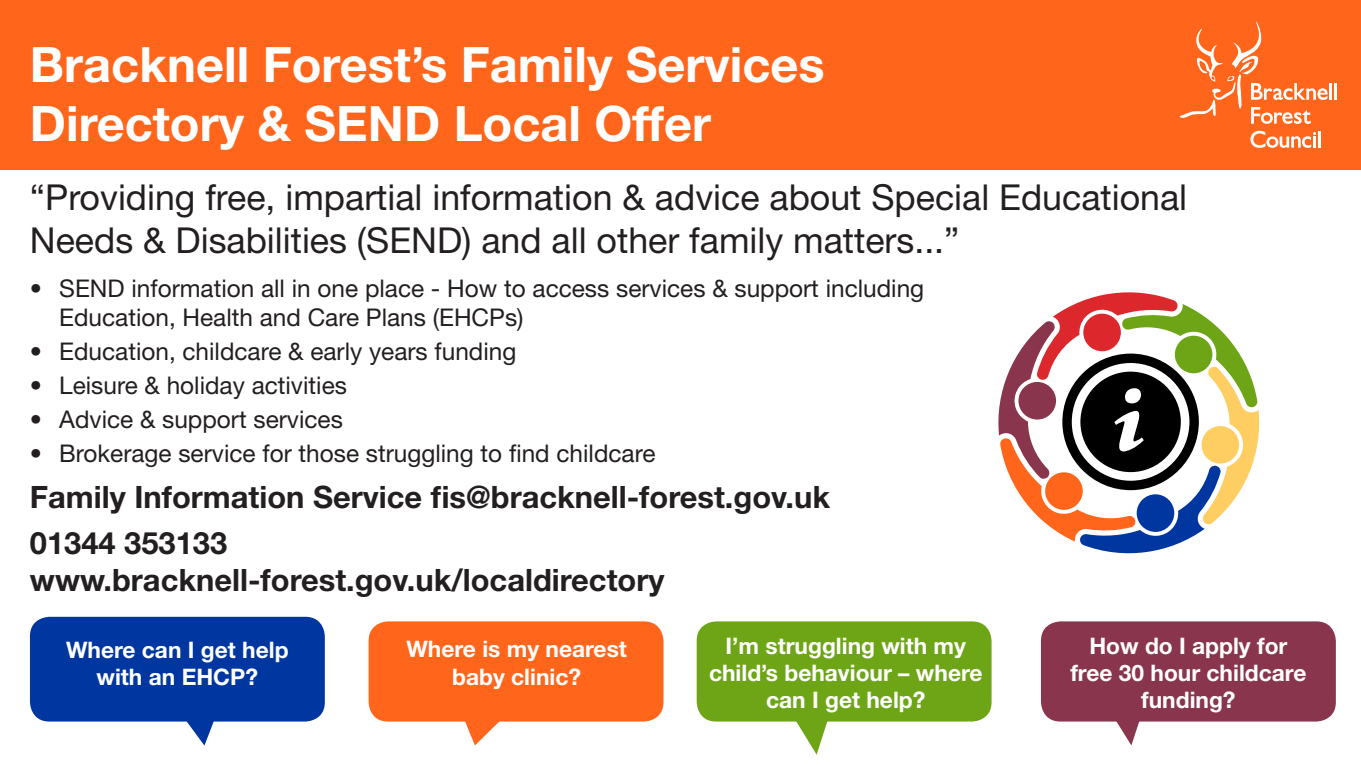
<style>
.page{position:relative;width:1361px;height:766px;background:#fff}
.page>*{position:absolute;margin:0;border:0;box-sizing:border-box;transform-origin:0 0}
.t1{font:700 48.76px/58.5px "Helvetica Neue";color:#fff}
.t2{font:35.72px/42.9px "Helvetica Neue";color:#231f20}
.t3{font:700 30.84px "Helvetica Neue";color:#231f20}
.t4{font:24.4px/29.2px "Helvetica Neue";color:#231f20}
.t5{font:700 22.76px/27.3px "Helvetica Neue";color:#fff;text-align:center}
</style>
<div class="page">
<div style="left:0;top:0;width:1361px;height:169px;background:#ff661c"></div>
<div style="left:369px;top:621px;width:294px;height:100px;background:#ff661c;border-radius:20px"></div>
<div style="left:696px;top:621px;width:295px;height:100px;background:#6ea516;border-radius:20px"></div>
<div style="left:1041px;top:621px;width:294px;height:100px;background:#88354d;border-radius:20px"></div>
<svg style="left:1179px;top:22px;width:148px;height:102px"></svg>
<hr style="left:1329px;top:83px;width:3px;height:17px;background:#fff">
<hr style="left:1334px;top:83px;width:3px;height:17px;background:#fff">
<svg style="left:1250px;top:131px;width:70px;height:17px"></svg>
<svg style="left:998px;top:292px;width:262px;height:262px"></svg>
<div style="left:30px;top:616px;width:295px;height:105px;background:#0036a0;border-radius:20px"></div>
<svg style="left:177px;top:721px;width:42px;height:24px"></svg>
<svg style="left:456px;top:721px;width:48px;height:24px"></svg>
<svg style="left:783px;top:721px;width:51px;height:33px"></svg>
<svg style="left:1094px;top:721px;width:57px;height:24px"></svg>
<p class="t1" style="left:30px;top:35px;width:796px">Bracknell Forest’s Family Services<br>Directory &amp; SEND Local Offer</p>
<p class="t2" style="left:30px;top:175px;width:1158px">“Providing free, impartial information &amp; advice about Special Educational<br>Needs &amp; Disabilities (SEND) and all other family matters...”</p>
<p class="t4" style="left:59px;top:273px;width:866px;text-indent:-29px">• SEND information all in one place - How to access services &amp; support including<br>Education, Health and Care Plans (EHCPs)</p>
<p class="t4" style="left:30px;top:336px;width:488px">• Education, childcare &amp; early years funding</p>
<p class="t4" style="left:30px;top:370px;width:318px">• Leisure &amp; holiday activities</p>
<p class="t4" style="left:30px;top:404px;width:314px">• Advice &amp; support services</p>
<p class="t4" style="left:30px;top:438px;width:627px">• Brokerage service for those struggling to find childcare</p>
<p class="t3" style="left:30px;top:477px;width:801px">Family Information Service fis@bracknell-forest.gov.uk</p>
<p class="t3" style="left:30px;top:524px;width:199px">01344 353133</p>
<p class="t3" style="left:30px;top:561px;width:636px">www.bracknell-forest.gov.uk/localdirectory</p>
<p class="t5" style="left:66px;top:635px;width:224px">Where can I get help with an EHCP?</p>
<p class="t5" style="left:406px;top:634px;width:222px">Where is my nearest</p>
<p class="t5" style="left:452px;top:662px;width:130px">baby clinic?</p>
<p class="t5" style="left:709px;top:631px;width:275px">I’m struggling with my child’s behaviour – where can I get help?</p>
<p class="t5" style="left:1070px;top:631px;width:238px">How do I apply for free 30 hour childcare funding?</p>
</div>
